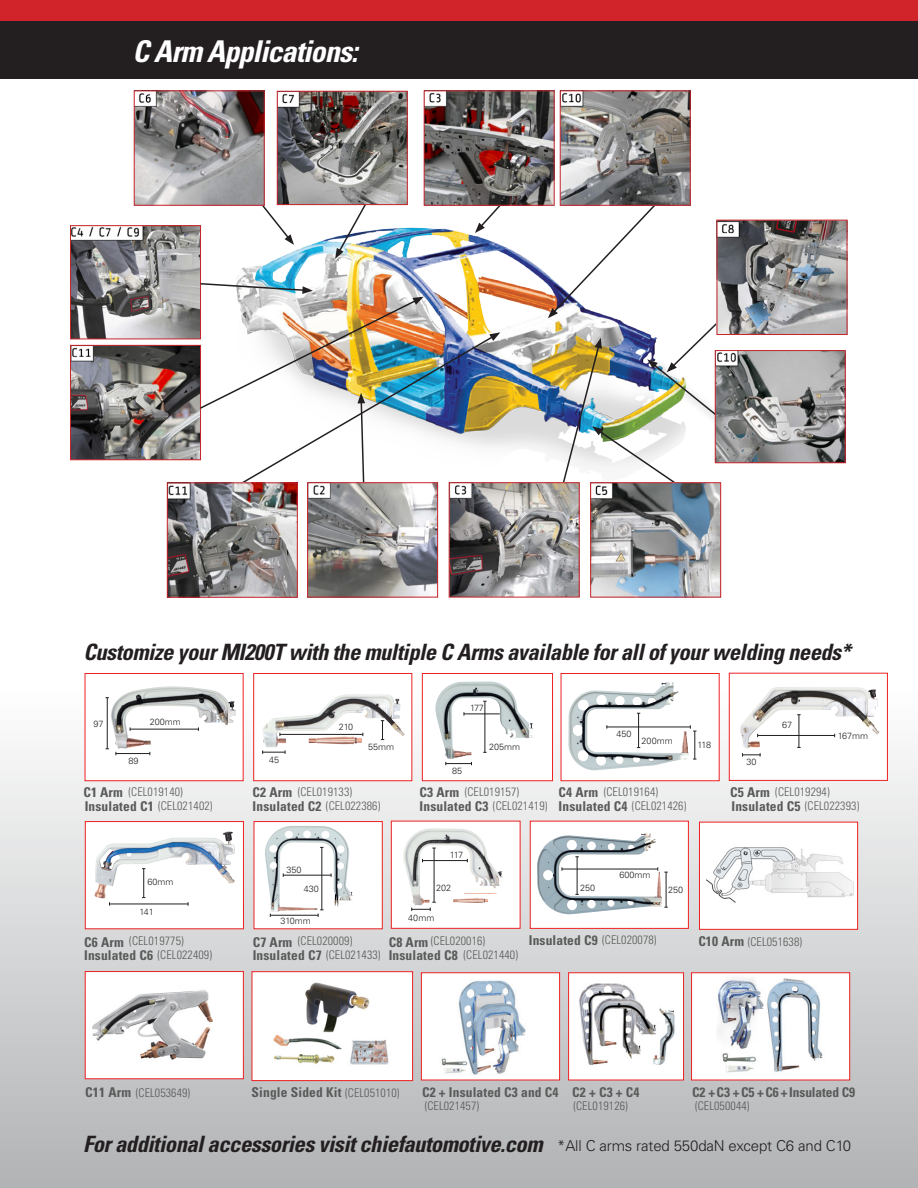
<style>
.page{position:relative;width:918px;height:1188px;background:#fff}
.page>*{position:absolute;margin:0;border:0;box-sizing:border-box;transform-origin:0 0}
.t1{font:italic 700 condensed 30px "Univers";letter-spacing:-.03em;color:#fff}
.t2{font:italic 700 condensed 22.5px "Univers";letter-spacing:-.02em;color:#231f20}
.t3{font:300 15px "Univers";letter-spacing:-.01em;color:#231f20}
.t4{font:700 condensed 13.5px "Univers";letter-spacing:.01em;color:#595a59}
.t5{font:700 condensed 13.5px "Univers";letter-spacing:-.01em;color:#595a59}
.t6{font:300 condensed 12px "Univers";letter-spacing:.01em;color:#595a59}
.t7{font:300 9px "Univers";color:#231f20}
</style>
<div class="page">
<div style="left:0;top:0;width:918px;height:79px;background:#231f20"></div>
<div style="left:0;top:689px;width:918px;height:499px;background:linear-gradient(to bottom,#fefafa,#b1b3b5)"></div>
<img style="left:236px;top:204px;width:239px;height:130px">
<img style="left:72px;top:347px;width:126px;height:111px">
<div style="left:70px;top:345px;width:131px;height:115px;border:1px solid #c8242b"></div>
<img style="left:72px;top:227px;width:127px;height:110px">
<div style="left:70px;top:225px;width:131px;height:114px;border:1px solid #c8242b"></div>
<svg style="left:236px;top:140px;width:58px;height:105px"></svg>
<img style="left:335px;top:205px;width:67px;height:54px">
<img style="left:424px;top:334px;width:51px;height:174px">
<img style="left:475px;top:145px;width:263px;height:362px">
<img style="left:198px;top:282px;width:226px;height:200px">
<div style="left:253px;top:673px;width:159px;height:108px;background:#fff;border:1px solid #ee2123"></div>
<div style="left:85px;top:673px;width:159px;height:108px;background:#fff;border:1px solid #ee2123"></div>
<div style="left:729px;top:673px;width:159px;height:108px;background:#fff;border:1px solid #ee2123"></div>
<div style="left:391px;top:821px;width:129px;height:108px;background:#fff;border:1px solid #ee2123"></div>
<div style="left:85px;top:971px;width:159px;height:108px;background:#fff;border:1px solid #ee2123"></div>
<div style="left:421px;top:972px;width:139px;height:108px;background:#fff;border:1px solid #ee2123"></div>
<div style="left:422px;top:673px;width:131px;height:108px;background:#fff;border:1px solid #ee2123"></div>
<div style="left:85px;top:821px;width:159px;height:108px;background:#fff;border:1px solid #ee2123"></div>
<div style="left:530px;top:821px;width:159px;height:108px;background:#fff;border:1px solid #ee2123"></div>
<div style="left:568px;top:972px;width:116px;height:108px;background:#fff;border:1px solid #ee2123"></div>
<div style="left:561px;top:673px;width:159px;height:108px;background:#fff;border:1px solid #ee2123"></div>
<div style="left:254px;top:821px;width:129px;height:108px;background:#fff;border:1px solid #ee2123"></div>
<div style="left:699px;top:822px;width:159px;height:108px;background:#fff;border:1px solid #ee2123"></div>
<div style="left:691px;top:972px;width:159px;height:108px;background:#fff;border:1px solid #ee2123"></div>
<img style="left:706px;top:847px;width:147px;height:56px">
<img style="left:441px;top:980px;width:85px;height:95px">
<img style="left:579px;top:983px;width:96px;height:82px">
<img style="left:718px;top:978px;width:105px;height:95px">
<img style="left:93px;top:990px;width:120px;height:70px">
<div style="left:252px;top:971px;width:161px;height:110px;background:#fff;border:1px solid #ee2123"></div>
<img style="left:262px;top:694px;width:143px;height:53px">
<svg style="left:262px;top:750px;width:24px;height:4px"></svg>
<hr style="left:116px;top:753px;width:34px;height:1px;background:#231f20">
<hr style="left:107px;top:698px;width:1px;height:51px;background:#231f20">
<hr style="left:109px;top:904px;width:79px;height:1px;background:#231f20">
<hr style="left:270px;top:915px;width:48px;height:1px;background:#231f20">
<hr style="left:666px;top:872px;width:1px;height:35px;background:#231f20">
<svg style="left:411px;top:905px;width:20px;height:6px"></svg>
<svg style="left:742px;top:753px;width:19px;height:4px"></svg>
<svg style="left:445px;top:762px;width:27px;height:3px"></svg>
<hr style="left:607px;top:727px;width:83px;height:1px;background:#231f20">
<svg style="left:381px;top:720px;width:3px;height:20px"></svg>
<svg style="left:690px;top:725px;width:6px;height:35px"></svg>
<hr style="left:280px;top:734px;width:83px;height:1px;background:#231f20">
<img style="left:435px;top:681px;width:99px;height:78px">
<img style="left:568px;top:682px;width:121px;height:88px">
<img style="left:740px;top:687px;width:139px;height:61px">
<img style="left:95px;top:832px;width:140px;height:66px">
<img style="left:265px;top:826px;width:88px;height:86px">
<img style="left:403px;top:828px;width:100px;height:77px">
<img style="left:537px;top:833px;width:125px;height:81px">
<img style="left:111px;top:686px;width:125px;height:62px">
<img style="left:273px;top:982px;width:116px;height:83px">
<div style="left:0;top:0;width:918px;height:20px;background:#d1232a"></div>
<img style="left:592px;top:484px;width:127px;height:111px">
<div style="left:590px;top:482px;width:131px;height:115px;border:1px solid #c8242b"></div>
<img style="left:451px;top:484px;width:127px;height:111px">
<div style="left:449px;top:482px;width:131px;height:115px;border:1px solid #c8242b"></div>
<img style="left:309px;top:484px;width:127px;height:111px">
<div style="left:307px;top:482px;width:131px;height:115px;border:1px solid #c8242b"></div>
<img style="left:169px;top:484px;width:127px;height:112px">
<div style="left:167px;top:482px;width:131px;height:116px;border:1px solid #c8242b"></div>
<img style="left:136px;top:92px;width:127px;height:112px">
<div style="left:134px;top:90px;width:131px;height:116px;border:1px solid #c8242b"></div>
<img style="left:279px;top:93px;width:127px;height:110px">
<div style="left:277px;top:91px;width:131px;height:114px;border:1px solid #c8242b"></div>
<img style="left:426px;top:92px;width:127px;height:112px">
<div style="left:424px;top:90px;width:131px;height:116px;border:1px solid #c8242b"></div>
<img style="left:562px;top:92px;width:127px;height:112px">
<div style="left:560px;top:90px;width:131px;height:116px;border:1px solid #c8242b"></div>
<img style="left:717px;top:352px;width:127px;height:109px">
<div style="left:715px;top:350px;width:131px;height:113px;border:1px solid #c8242b"></div>
<img style="left:719px;top:222px;width:126px;height:111px">
<div style="left:717px;top:220px;width:130px;height:115px;border:1px solid #c8242b"></div>
<p class="t1" style="left:132px;top:33px;width:227px">C Arm Applications:</p>
<p class="t2" style="left:83px;top:638px;width:769px">Customize your MI200T with the multiple C Arms available for all of your welding needs*</p>
<p class="t7" style="left:94px;top:719px;width:12px">97</p>
<p class="t7" style="left:150px;top:716px;width:33px">200mm</p>
<p class="t7" style="left:128px;top:756px;width:12px">89</p>
<p class="t7" style="left:269px;top:754px;width:12px">45</p>
<p class="t7" style="left:339px;top:721px;width:16px">210</p>
<p class="t7" style="left:470px;top:702px;width:15px">177</p>
<p class="t7" style="left:368px;top:741px;width:28px">55mm</p>
<p class="t7" style="left:489px;top:741px;width:33px">205mm</p>
<p class="t7" style="left:452px;top:765px;width:12px">85</p>
<p class="t7" style="left:616px;top:728px;width:17px">450</p>
<p class="t7" style="left:642px;top:736px;width:33px">200mm</p>
<p class="t7" style="left:698px;top:739px;width:15px">118</p>
<p class="t7" style="left:746px;top:757px;width:12px">30</p>
<p class="t7" style="left:782px;top:719px;width:12px">67</p>
<p class="t6" style="left:128px;top:784px;width:56px">(CEL019140)</p>
<p class="t6" style="left:775px;top:784px;width:56px">(CEL019294)</p>
<p class="t6" style="left:298px;top:784px;width:56px">(CEL019133)</p>
<p class="t6" style="left:465px;top:784px;width:56px">(CEL019157)</p>
<p class="t6" style="left:604px;top:784px;width:56px">(CEL019164)</p>
<p class="t4" style="left:83px;top:784px;width:41px">C1 Arm</p>
<p class="t4" style="left:730px;top:784px;width:41px">C5 Arm</p>
<p class="t4" style="left:253px;top:784px;width:41px">C2 Arm</p>
<p class="t4" style="left:420px;top:784px;width:41px">C3 Arm</p>
<p class="t4" style="left:559px;top:784px;width:41px">C4 Arm</p>
<p class="t7" style="left:838px;top:730px;width:32px">167mm</p>
<p class="t6" style="left:158px;top:799px;width:56px">(CEL021402)</p>
<p class="t4" style="left:253px;top:798px;width:70px">Insulated C2</p>
<p class="t4" style="left:420px;top:798px;width:70px">Insulated C3</p>
<p class="t4" style="left:559px;top:798px;width:70px">Insulated C4</p>
<p class="t6" style="left:805px;top:799px;width:56px">(CEL022393)</p>
<p class="t6" style="left:326px;top:799px;width:56px">(CEL022386)</p>
<p class="t6" style="left:493px;top:799px;width:56px">(CEL021419)</p>
<p class="t6" style="left:632px;top:799px;width:56px">(CEL021426)</p>
<p class="t4" style="left:85px;top:798px;width:70px">Insulated C1</p>
<p class="t4" style="left:731px;top:798px;width:70px">Insulated C5</p>
<p class="t7" style="left:147px;top:876px;width:28px">60mm</p>
<p class="t7" style="left:139px;top:906px;width:16px">141</p>
<p class="t7" style="left:287px;top:864px;width:17px">350</p>
<p class="t7" style="left:304px;top:883px;width:17px">430</p>
<p class="t7" style="left:450px;top:849px;width:15px">117</p>
<p class="t7" style="left:436px;top:882px;width:17px">202</p>
<p class="t7" style="left:281px;top:915px;width:32px">310mm</p>
<p class="t7" style="left:408px;top:912px;width:28px">40mm</p>
<p class="t6" style="left:129px;top:934px;width:56px">(CEL019775)</p>
<p class="t6" style="left:298px;top:934px;width:56px">(CEL020009)</p>
<p class="t6" style="left:431px;top:934px;width:56px">(CEL020016)</p>
<p class="t4" style="left:84px;top:934px;width:41px">C6 Arm</p>
<p class="t4" style="left:253px;top:934px;width:41px">C7 Arm</p>
<p class="t4" style="left:389px;top:934px;width:41px">C8 Arm</p>
<p class="t6" style="left:158px;top:947px;width:56px">(CEL022409)</p>
<p class="t6" style="left:326px;top:947px;width:56px">(CEL021433)</p>
<p class="t6" style="left:464px;top:947px;width:56px">(CEL021440)</p>
<p class="t4" style="left:84px;top:947px;width:70px">Insulated C6</p>
<p class="t4" style="left:253px;top:947px;width:70px">Insulated C7</p>
<p class="t4" style="left:389px;top:947px;width:70px">Insulated C8</p>
<p class="t7" style="left:619px;top:870px;width:33px">600mm</p>
<p class="t7" style="left:580px;top:883px;width:17px">250</p>
<p class="t7" style="left:668px;top:884px;width:17px">250</p>
<p class="t6" style="left:602px;top:933px;width:56px">(CEL020078)</p>
<p class="t6" style="left:748px;top:934px;width:56px">(CEL051638)</p>
<p class="t4" style="left:529px;top:932px;width:70px">Insulated C9</p>
<p class="t4" style="left:698px;top:933px;width:47px">C10 Arm</p>
<p class="t4" style="left:422px;top:1083px;width:138px">C2 + Insulated C3 and C4</p>
<p class="t4" style="left:572px;top:1083px;width:69px">C2 + C3 + C4</p>
<p class="t5" style="left:692px;top:1083px;width:165px">C2 + C3 + C5 + C6 + Insulated C9</p>
<p class="t2" style="left:83px;top:1130px;width:461px">For additional accessories visit chiefautomotive.com</p>
<p class="t3" style="left:557px;top:1137px;width:295px">*All C arms rated 550daN except C6 and C10</p>
<p class="t4" style="left:85px;top:1083px;width:47px">C11 Arm</p>
<p class="t4" style="left:252px;top:1083px;width:91px">Single Sided Kit</p>
<p class="t6" style="left:136px;top:1085px;width:56px">(CEL053649)</p>
<p class="t6" style="left:345px;top:1085px;width:56px">(CEL051010)</p>
<p class="t6" style="left:425px;top:1099px;width:56px">(CEL021457)</p>
<p class="t6" style="left:573px;top:1099px;width:56px">(CEL019126)</p>
<p class="t6" style="left:695px;top:1099px;width:56px">(CEL050044)</p>
</div>
